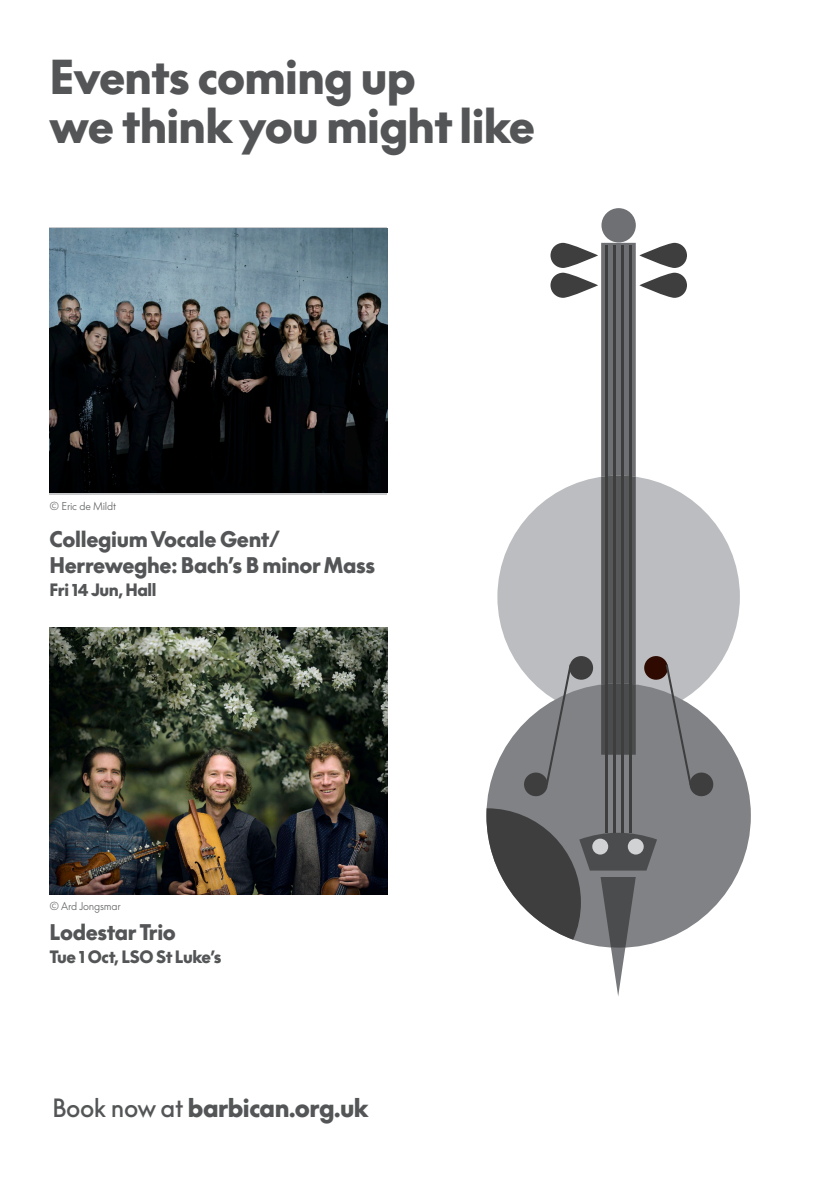
<style>
.page{position:relative;width:819px;height:1191px;background:#fff}
.page>*{position:absolute;margin:0;border:0;box-sizing:border-box;transform-origin:0 0}
.t1{font:900 45.5px/49px "Supreme LL";letter-spacing:-.015em;color:#545557}
.t2{font:900 24.5px "Supreme LL";letter-spacing:-.02em;color:#545557}
.t3{font:900 21px/26.2px "Supreme LL";letter-spacing:-.015em;color:#545557}
.t4{font:900 16.62px "Supreme LL";letter-spacing:-.02em;color:#545557}
.t5{font:300 10.5px "Supreme LL";letter-spacing:-.02em;color:#545557}
.s1{font-weight:400}
</style>
<div class="page">
<div style="left:497px;top:475px;width:242px;height:243px;background:#bcbdc0;border-radius:50%"></div>
<div style="left:486px;top:683px;width:264px;height:264px;background:#808285;border-radius:50%"></div>
<div style="left:569px;top:655px;width:24px;height:25px;background:#3e3e3f;border-radius:50%"></div>
<div style="left:523px;top:772px;width:25px;height:24px;background:#3e3e3f;border-radius:50%"></div>
<svg style="left:545px;top:664px;width:26px;height:119px"></svg>
<div style="left:643px;top:655px;width:25px;height:25px;background:#2e0a00;border-radius:50%"></div>
<div style="left:689px;top:772px;width:24px;height:24px;background:#3e3e3f;border-radius:50%"></div>
<svg style="left:665px;top:664px;width:26px;height:121px"></svg>
<svg style="left:601px;top:243px;width:34px;height:511px;background:#5b5c5e"></svg>
<svg style="left:486px;top:808px;width:171px;height:188px"></svg>
<svg style="left:550px;top:243px;width:48px;height:25px"></svg>
<svg style="left:550px;top:273px;width:48px;height:25px"></svg>
<svg style="left:639px;top:273px;width:48px;height:25px"></svg>
<svg style="left:639px;top:243px;width:48px;height:25px"></svg>
<div style="left:601px;top:208px;width:34px;height:34px;background:#6f7073;border-radius:50%"></div>
<hr style="left:606px;top:245px;width:2px;height:587px;background:#3e3e3f">
<hr style="left:613px;top:245px;width:2px;height:587px;background:#3e3e3f">
<hr style="left:621px;top:245px;width:2px;height:587px;background:#3e3e3f">
<hr style="left:629px;top:245px;width:2px;height:587px;background:#3e3e3f">
<img style="left:50px;top:627px;width:337px;height:267px">
<img style="left:50px;top:228px;width:337px;height:265px">
<p class="t1" style="left:50px;top:54px;width:487px">Events coming up<br>we think you might like</p>
<p class="t5" style="left:50px;top:497px;width:68px">© Eric de Mildt</p>
<p class="t3" style="left:50px;top:526px;width:327px">Collegium Vocale Gent/<br>Herreweghe: Bach’s B minor Mass</p>
<p class="t4" style="left:50px;top:580px;width:108px">Fri 14 Jun, Hall</p>
<p class="t5" style="left:50px;top:897px;width:73px">© Ard Jongsmar</p>
<p class="t3" style="left:50px;top:920px;width:128px">Lodestar Trio</p>
<p class="t4" style="left:50px;top:947px;width:173px">Tue 1 Oct, LSO St Luke’s</p>
<p class="t2" style="left:52px;top:1093px;width:318px"><span class="s1">Book now at</span> barbican.org.uk</p>
</div>
